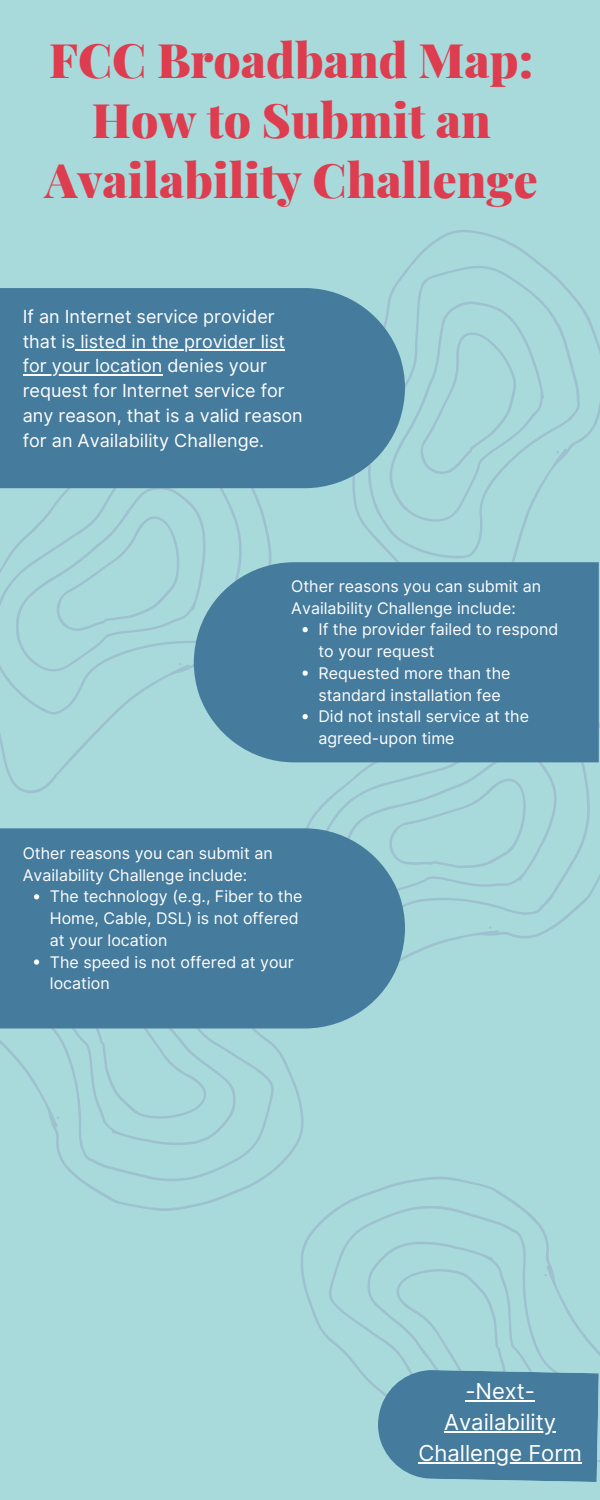
<style>
.page{position:relative;width:600px;height:1500px;background:#a8dadc}
.page>*{position:absolute;margin:0;border:0;box-sizing:border-box;transform-origin:0 0}
.t1{font:900 47.6px/60px "Playfair Display";color:#dd3d4e;text-align:center}
.t2{font:22px/30.8px "Inter";color:#fff;text-align:center}
.t3{font:18px/24.8px "Inter";color:#fff}
.t4{font:16px/21.8px "Inter";color:#fff}
</style>
<div class="page">
<svg style="left:352px;top:230px;width:248px;height:332px"></svg>
<svg style="left:306px;top:723px;width:294px;height:236px"></svg>
<svg style="left:0;top:488px;width:316px;height:312px"></svg>
<div style="left:0;top:288px;width:405px;height:200px;background:#457b9d"></div>
<svg style="left:0;top:1029px;width:304px;height:182px"></svg>
<svg style="left:288px;top:1143px;width:312px;height:319px"></svg>
<hr style="left:75px;top:349px;width:210px;height:2px;background:#fff">
<hr style="left:23px;top:374px;width:139px;height:1px;background:#fff">
<div style="left:194px;top:562px;width:405px;height:200px;background:#457b9d"></div>
<svg style="left:303px;top:627px;width:5px;height:5px"></svg>
<svg style="left:303px;top:671px;width:5px;height:5px"></svg>
<svg style="left:303px;top:714px;width:5px;height:5px"></svg>
<div style="left:0;top:828px;width:405px;height:201px;background:#457b9d"></div>
<svg style="left:34px;top:894px;width:5px;height:5px"></svg>
<svg style="left:34px;top:959px;width:5px;height:6px"></svg>
<svg style="left:377px;top:1369px;width:222px;height:113px;background:#5085a3"></svg>
<hr style="left:465px;top:1401px;width:70px;height:1px;background:#fff">
<hr style="left:444px;top:1431px;width:112px;height:2px;background:#fff">
<hr style="left:418px;top:1462px;width:164px;height:2px;background:#fff">
<h1 class="t1" style="left:45px;top:29px;width:494px">FCC Broadband Map:<br>How to Submit an<br>Availability Challenge</h1>
<p class="t3" style="left:23px;top:304px;width:282px">If an Internet service provider that is listed in the provider list for your location denies your request for Internet service for any reason, that is a valid reason for an Availability Challenge.</p>
<p class="t4" style="left:291px;top:575px;width:252px">Other reasons you can submit an<br>Availability Challenge include:</p>
<p class="t4" style="left:318px;top:619px;width:241px">If the provider failed to respond to your request<br>Requested more than the standard installation fee<br>Did not install service at the agreed-upon time</p>
<p class="t4" style="left:23px;top:842px;width:252px">Other reasons you can submit an<br>Availability Challenge include:</p>
<p class="t4" style="left:50px;top:886px;width:254px">The technology (e.g., Fiber to the<br>Home, Cable, DSL) is not offered at your location<br>The speed is not offered at your location</p>
<h2 class="t2" style="left:418px;top:1376px;width:165px">-Next-<br>Availability<br>Challenge Form</h2>
</div>
